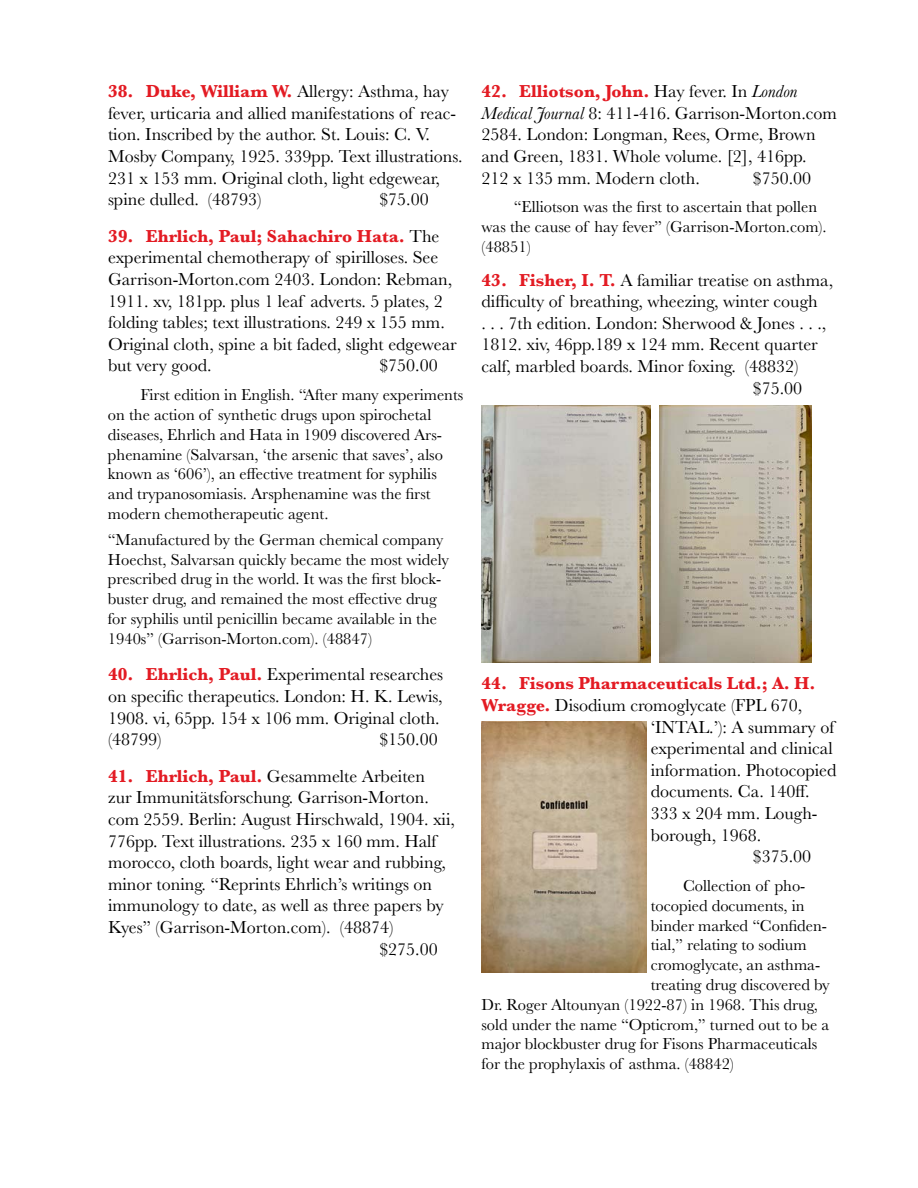
<style>
.page{position:relative;width:918px;height:1188px;background:#fff}
.page>*{position:absolute;margin:0;border:0;box-sizing:border-box;transform-origin:0 0}
.t1{font:18px/21.6px "Baskerville";color:#000}
.t2{font:700 18px "Baskerville";color:#e31b23}
.t3{font:16.5px/19.8px "Baskerville";color:#000}
.s1{font-weight:700;color:#e31b23}
.s2{font-style:italic}
</style>
<div class="page">
<img style="left:482px;top:405px;width:169px;height:258px">
<img style="left:659px;top:405px;width:153px;height:258px">
<img style="left:482px;top:722px;width:164px;height:251px">
<p class="t1" style="left:108px;top:81px;width:356px"><span class="s1">38. Duke, William W.</span> Allergy: Asthma, hay fever, urticaria and allied manifestations of reac&shy;tion. Inscribed by the author. St. Louis: C. V.<br>Mosby Company, 1925. 339pp. Text illustrations.<br>231 x 153 mm. Original cloth, light edgewear, spine dulled. (48793)</p>
<p class="t1" style="left:379px;top:189px;width:51px">$75.00</p>
<p class="t1" style="left:108px;top:225px;width:350px"><span class="s1">39. Ehrlich, Paul; Sahachiro Hata.</span> The experimental chemotherapy of spirilloses. See Garrison-Morton.com 2403. London: Rebman, 1911. xv, 181pp. plus 1 leaf adverts. 5 plates, 2 folding tables; text illustrations. 249 x 155 mm.<br>Original cloth, spine a bit faded, slight edgewear but very good.</p>
<p class="t1" style="left:379px;top:355px;width:60px">$750.00</p>
<p class="t3" style="left:108px;top:385px;width:357px;text-indent:32px">First edition in English. “After many experiments on the action of synthetic drugs upon spirochetal diseases, Ehrlich and Hata in 1909 discovered Ars&shy;phenamine (Salvarsan, ‘the arsenic that saves’, also known as ‘606’), an effective treatment for syphilis and trypanosomiasis. Arsphenamine was the first modern chemotherapeutic agent.</p>
<p class="t3" style="left:108px;top:530px;width:343px">“Manufactured by the German chemical company Hoechst, Salvarsan quickly became the most widely prescribed drug in the world. It was the first block&shy;buster drug, and remained the most effective drug for syphilis until penicillin became available in the 1940s” (Garrison-Morton.com). (48847)</p>
<p class="t1" style="left:108px;top:664px;width:337px"><span class="s1">40. Ehrlich, Paul.</span> Experimental researches on specific therapeutics. London: H. K. Lewis, 1908. vi, 65pp. 154 x 106 mm. Original cloth. (48799)</p>
<p class="t1" style="left:379px;top:729px;width:60px">$150.00</p>
<p class="t1" style="left:108px;top:765px;width:319px"><span class="s1">41. Ehrlich, Paul.</span> Gesammelte Arbeiten</p>
<p class="t1" style="left:108px;top:787px;width:322px">zur Immunitätsforschung. Garrison-Morton.</p>
<p class="t1" style="left:108px;top:809px;width:349px">com 2559. Berlin: August Hirschwald, 1904. xii,</p>
<p class="t1" style="left:108px;top:830px;width:330px">776pp. Text illustrations. 235 x 160 mm. Half</p>
<p class="t1" style="left:108px;top:852px;width:339px">morocco, cloth boards, light wear and rubbing,</p>
<p class="t1" style="left:108px;top:873px;width:326px">minor toning. “Reprints Ehrlich’s writings on</p>
<p class="t1" style="left:108px;top:895px;width:337px">immunology to date, as well as three papers by</p>
<p class="t1" style="left:108px;top:917px;width:287px">Kyes” (Garrison-Morton.com). (48874)</p>
<p class="t1" style="left:379px;top:938px;width:60px">$275.00</p>
<p class="t1" style="left:482px;top:81px;width:357px"><span class="s1">42. Elliotson, John.</span> Hay fever. In <span class="s2">London Medical Journal</span> 8: 411-416. Garrison-Morton.com 2584. London: Longman, Rees, Orme, Brown and Green, 1831. Whole volume. [2], 416pp.<br>212 x 135 mm. Modern cloth.</p>
<p class="t1" style="left:753px;top:167px;width:60px">$750.00</p>
<p class="t3" style="left:481px;top:197px;width:347px;text-indent:32px">“Elliotson was the first to ascertain that pollen was the cause of hay fever” (Garrison-Morton.com). (48851)</p>
<p class="t1" style="left:482px;top:269px;width:353px"><span class="s1">43. Fisher, I. T.</span> A familiar treatise on asthma,</p>
<p class="t1" style="left:482px;top:291px;width:338px">difficulty of breathing, wheezing, winter cough</p>
<p class="t1" style="left:482px;top:312px;width:346px">. . . 7th edition. London: Sherwood &amp; Jones . . .,</p>
<p class="t1" style="left:482px;top:334px;width:338px">1812. xiv, 46pp.189 x 124 mm. Recent quarter</p>
<p class="t1" style="left:482px;top:356px;width:319px">calf, marbled boards. Minor foxing. (48832)</p>
<p class="t1" style="left:753px;top:377px;width:51px">$75.00</p>
<p class="t2" style="left:482px;top:671px;width:335px">44. Fisons Pharmaceuticals Ltd.; A. H.</p>
<p class="t1" style="left:482px;top:695px;width:322px"><span class="s1">Wragge.</span> Disodium cromoglycate (FPL 670,</p>
<p class="t1" style="left:651px;top:716px;width:185px">‘INTAL.’): A summary of</p>
<p class="t1" style="left:651px;top:738px;width:183px">experimental and clinical</p>
<p class="t1" style="left:651px;top:759px;width:187px">information. Photocopied</p>
<p class="t1" style="left:651px;top:781px;width:160px">documents. Ca. 140ff.</p>
<p class="t1" style="left:651px;top:803px;width:168px">333 x 204 mm. Lough-</p>
<p class="t1" style="left:651px;top:824px;width:112px">borough, 1968.</p>
<p class="t1" style="left:753px;top:846px;width:60px">$375.00</p>
<p class="t3" style="left:683px;top:876px;width:124px">Collection of pho-</p>
<p class="t3" style="left:651px;top:896px;width:155px">tocopied documents, in</p>
<p class="t3" style="left:651px;top:916px;width:178px">binder marked “Confiden-</p>
<p class="t3" style="left:651px;top:935px;width:158px">tial,” relating to sodium</p>
<p class="t3" style="left:651px;top:955px;width:171px">cromoglycate, an asthma-</p>
<p class="t3" style="left:651px;top:975px;width:181px">treating drug discovered by</p>
<p class="t3" style="left:481px;top:995px;width:338px">Dr. Roger Altounyan (1922-87) in 1968. This drug,</p>
<p class="t3" style="left:481px;top:1015px;width:349px">sold under the name “Opticrom,” turned out to be a</p>
<p class="t3" style="left:481px;top:1034px;width:337px">major blockbuster drug for Fisons Pharmaceuticals</p>
<p class="t3" style="left:481px;top:1054px;width:254px">for the prophylaxis of asthma. (48842)</p>
</div>
